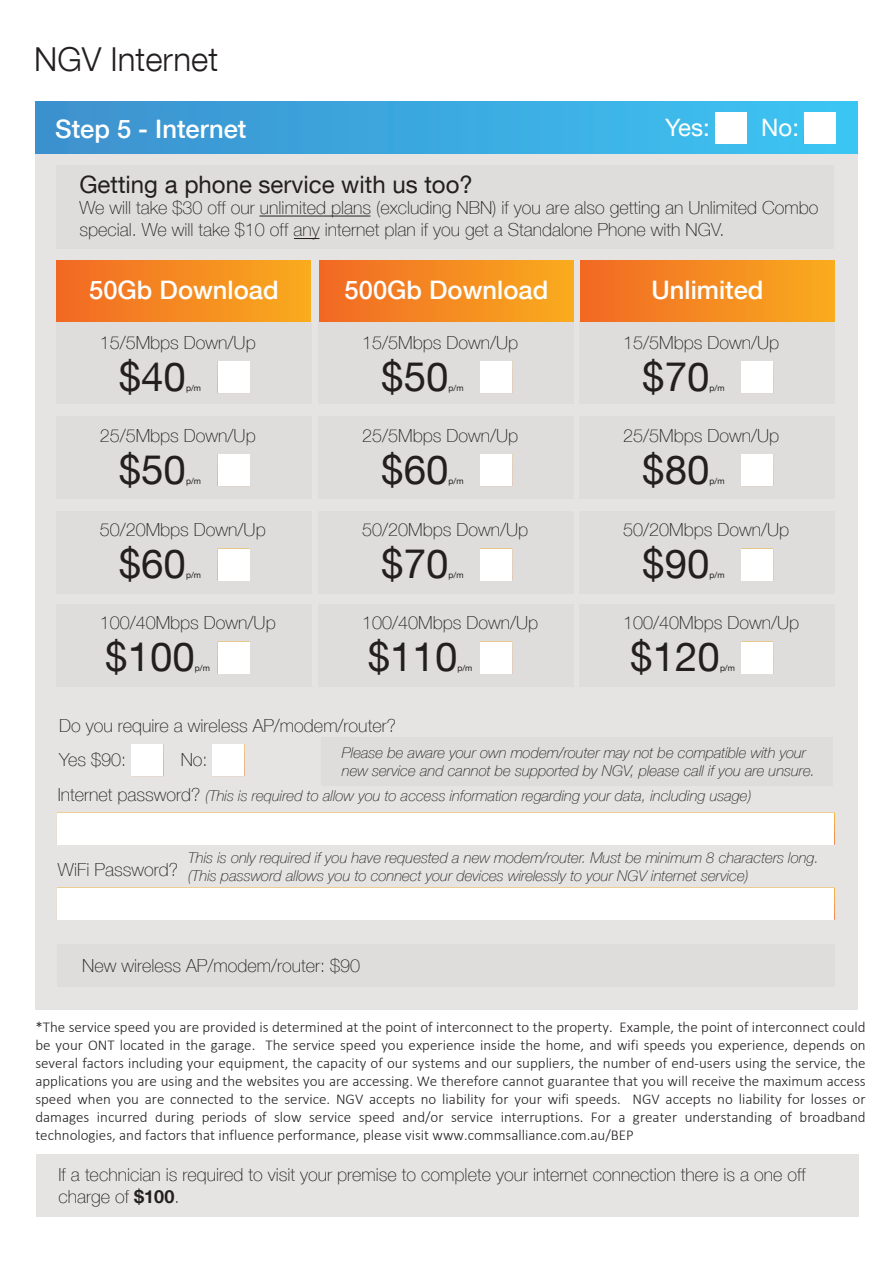
<style>
.page{position:relative;width:893px;height:1263px;background:#fff}
.page>*{position:absolute;margin:0;border:0;box-sizing:border-box;transform-origin:0 0}
.t1{font:40.35px "Helvetica Neue LT Com";color:#231f20}
.t2{font:300 33px "Helvetica Neue LT Com";color:#231f20}
.t3{font:500 25.5px "Helvetica Neue LT Com";color:#fff}
.t4{font:24px "Helvetica Neue LT Com";color:#231f20}
.t5{font:24px "Helvetica Neue LT Com";color:#fff}
.t6{font:100 18px/21.6px "Helvetica Neue LT Com";color:#231f20}
.t7{font:300 15px/18px "Calibri";color:#231f20;text-align:justify}
.t8{font:italic 100 15px/18px "Helvetica Neue LT Com";color:#231f20}
.t9{font:8.4px "Helvetica Neue LT Com";color:#231f20}
.s1{font-style:normal;font-size:18px}
.s2{font-weight:700}
</style>
<div class="page">
<div style="left:36px;top:150px;width:822px;height:860px;background:#e5e4e2"></div>
<div style="left:57px;top:944px;width:778px;height:43px;background:#dedddb"></div>
<div style="left:36px;top:101px;width:822px;height:52px;background:linear-gradient(to right,#3d90cd,#3cc5f3)"></div>
<div style="left:56px;top:320px;width:255px;height:83px;background:#dedddb"></div>
<div style="left:715px;top:112px;width:32px;height:32px;background:#fff"></div>
<div style="left:804px;top:112px;width:31px;height:32px;background:#fff"></div>
<div style="left:57px;top:260px;width:254px;height:61px;background:linear-gradient(to right,#f26924,#f9ab1e)"></div>
<div style="left:56px;top:416px;width:255px;height:83px;background:#dedddb"></div>
<div style="left:56px;top:511px;width:255px;height:82px;background:#dedddb"></div>
<div style="left:218px;top:361px;width:31px;height:32px;background:#fff"></div>
<div style="left:218px;top:454px;width:31px;height:32px;background:#fff"></div>
<div style="left:218px;top:549px;width:31px;height:31px;background:#fff"></div>
<div style="left:319px;top:320px;width:255px;height:83px;background:#dedddb"></div>
<div style="left:319px;top:416px;width:255px;height:83px;background:#dedddb"></div>
<div style="left:319px;top:511px;width:255px;height:82px;background:#dedddb"></div>
<div style="left:480px;top:361px;width:32px;height:32px;background:#fff"></div>
<div style="left:480px;top:454px;width:32px;height:32px;background:#fff"></div>
<div style="left:480px;top:549px;width:32px;height:31px;background:#fff"></div>
<div style="left:319px;top:260px;width:254px;height:61px;background:linear-gradient(to right,#f16924,#f9ab1e)"></div>
<div style="left:580px;top:320px;width:255px;height:83px;background:#dedddb"></div>
<div style="left:580px;top:416px;width:255px;height:83px;background:#dedddb"></div>
<div style="left:580px;top:511px;width:255px;height:82px;background:#dedddb"></div>
<div style="left:741px;top:361px;width:32px;height:32px;background:#fff"></div>
<div style="left:741px;top:454px;width:32px;height:32px;background:#fff"></div>
<div style="left:741px;top:549px;width:32px;height:31px;background:#fff"></div>
<div style="left:580px;top:260px;width:254px;height:61px;background:linear-gradient(to right,#f16924,#f9ab1e)"></div>
<div style="left:56px;top:165px;width:777px;height:83px;background:#dedddb"></div>
<div style="left:132px;top:744px;width:31px;height:32px;background:#fff"></div>
<div style="left:213px;top:744px;width:31px;height:32px;background:#fff"></div>
<div style="left:57px;top:813px;width:778px;height:31px;background:#fff"></div>
<div style="left:57px;top:888px;width:778px;height:31px;background:#fff"></div>
<div style="left:322px;top:737px;width:511px;height:48px;background:#dedddb"></div>
<hr style="left:259px;top:216px;width:111px;height:1px;background:#231f20">
<svg style="left:294px;top:238px;width:25px;height:1px"></svg>
<div style="left:36px;top:1155px;width:822px;height:62px;background:#e5e4e2"></div>
<div style="left:56px;top:604px;width:255px;height:82px;background:#dedddb"></div>
<div style="left:218px;top:642px;width:31px;height:31px;background:#fff"></div>
<div style="left:319px;top:604px;width:255px;height:82px;background:#dedddb"></div>
<div style="left:480px;top:642px;width:32px;height:31px;background:#fff"></div>
<div style="left:580px;top:604px;width:255px;height:82px;background:#dedddb"></div>
<div style="left:741px;top:642px;width:32px;height:31px;background:#fff"></div>
<h2 class="t2" style="left:34px;top:39px;width:185px">NGV Internet</h2>
<h3 class="t3" style="left:55px;top:113px;width:193px">Step 5 - Internet</h3>
<h3 class="t5" style="left:665px;top:112px;width:46px">Yes:</h3>
<h3 class="t5" style="left:761px;top:112px;width:39px">No:</h3>
<h3 class="t4" style="left:79px;top:169px;width:395px">Getting a phone service with us too?</h3>
<p class="t6" style="left:79px;top:197px;width:741px">We will take $30 off our unlimited plans (excluding NBN) if you are also getting an Unlimited Combo special. We will take $10 off any internet plan if you get a Standalone Phone with NGV.</p>
<h3 class="t3" style="left:89px;top:274px;width:191px">50Gb Download</h3>
<h3 class="t3" style="left:345px;top:274px;width:205px">500Gb Download</h3>
<h3 class="t3" style="left:651px;top:274px;width:113px">Unlimited</h3>
<p class="t6" style="left:100px;top:331px;width:158px">15/5Mbps Down/Up</p>
<h1 class="t1" style="left:119px;top:352px;width:69px">$40</h1>
<p class="t9" style="left:186px;top:383px;width:16px">p/m</p>
<p class="t6" style="left:100px;top:424px;width:158px">25/5Mbps Down/Up</p>
<h1 class="t1" style="left:119px;top:445px;width:69px">$50</h1>
<p class="t9" style="left:186px;top:476px;width:16px">p/m</p>
<p class="t6" style="left:100px;top:519px;width:168px">50/20Mbps Down/Up</p>
<h1 class="t1" style="left:119px;top:539px;width:69px">$60</h1>
<p class="t9" style="left:186px;top:570px;width:16px">p/m</p>
<p class="t6" style="left:362px;top:331px;width:158px">15/5Mbps Down/Up</p>
<h1 class="t1" style="left:381px;top:352px;width:69px">$50</h1>
<p class="t9" style="left:449px;top:383px;width:16px">p/m</p>
<p class="t6" style="left:362px;top:424px;width:158px">25/5Mbps Down/Up</p>
<h1 class="t1" style="left:381px;top:445px;width:69px">$60</h1>
<p class="t9" style="left:449px;top:476px;width:16px">p/m</p>
<p class="t6" style="left:362px;top:519px;width:168px">50/20Mbps Down/Up</p>
<h1 class="t1" style="left:381px;top:539px;width:69px">$70</h1>
<p class="t9" style="left:449px;top:570px;width:16px">p/m</p>
<p class="t6" style="left:623px;top:331px;width:158px">15/5Mbps Down/Up</p>
<h1 class="t1" style="left:642px;top:352px;width:69px">$70</h1>
<p class="t9" style="left:710px;top:383px;width:16px">p/m</p>
<p class="t6" style="left:623px;top:424px;width:158px">25/5Mbps Down/Up</p>
<h1 class="t1" style="left:642px;top:445px;width:69px">$80</h1>
<p class="t9" style="left:710px;top:476px;width:16px">p/m</p>
<p class="t6" style="left:623px;top:519px;width:168px">50/20Mbps Down/Up</p>
<h1 class="t1" style="left:642px;top:539px;width:69px">$90</h1>
<p class="t9" style="left:710px;top:570px;width:16px">p/m</p>
<p class="t6" style="left:100px;top:612px;width:178px">100/40Mbps Down/Up</p>
<h1 class="t1" style="left:105px;top:632px;width:91px">$100</h1>
<p class="t9" style="left:195px;top:663px;width:16px">p/m</p>
<p class="t6" style="left:362px;top:612px;width:178px">100/40Mbps Down/Up</p>
<h1 class="t1" style="left:368px;top:632px;width:91px">$110</h1>
<p class="t9" style="left:457px;top:663px;width:16px">p/m</p>
<p class="t6" style="left:623px;top:612px;width:178px">100/40Mbps Down/Up</p>
<h1 class="t1" style="left:630px;top:632px;width:91px">$120</h1>
<p class="t9" style="left:720px;top:663px;width:16px">p/m</p>
<p class="t6" style="left:59px;top:709px;width:338px;line-height:33.8px">Do you require a wireless AP/modem/router?<br>Yes $90:</p>
<p class="t8" style="left:342px;top:743px;width:475px">Please be aware your own modem/router may not be compatible with your new service and cannot be supported by NGV, please call if you are unsure.</p>
<p class="t6" style="left:181px;top:748px;width:28px">No:</p>
<p class="t8" style="left:58px;top:787px;width:695px"><span class="s1">Internet password?</span> (This is required to allow you to access information regarding your data, including usage)</p>
<p class="t6" style="left:58px;top:859px;width:122px">WiFi Password?</p>
<p class="t8" style="left:188px;top:848px;width:632px">This is only required if you have requested a new modem/router. Must be minimum 8 characters long. (This password allows you to connect your devices wirelessly to your NGV internet service)</p>
<p class="t6" style="left:82px;top:955px;width:279px">New wireless AP/modem/router: $90</p>
<p class="t7" style="left:35px;top:1018px;width:832px">*The service speed you are provided is determined at the point of interconnect to the property. Example, the point of interconnect could be your ONT located in the garage. The service speed you experience inside the home, and wifi speeds you experience, depends on several factors including your equipment, the capacity of our systems and our suppliers, the number of end-users using the service, the applications you are using and the websites you are accessing. We therefore cannot guarantee that you will receive the maximum access speed when you are connected to the service. NGV accepts no liability for your wifi speeds. NGV accepts no liability for losses or damages incurred during periods of slow service speed and/or service interruptions. For a greater understanding of broadband technologies, and factors that influence performance, please visit www.commsalliance.com.au/BEP</p>
<p class="t6" style="left:59px;top:1164px;width:749px">If a technician is required to visit your premise to complete your internet connection there is a one off charge of <span class="s2">$100</span>.</p>
</div>
